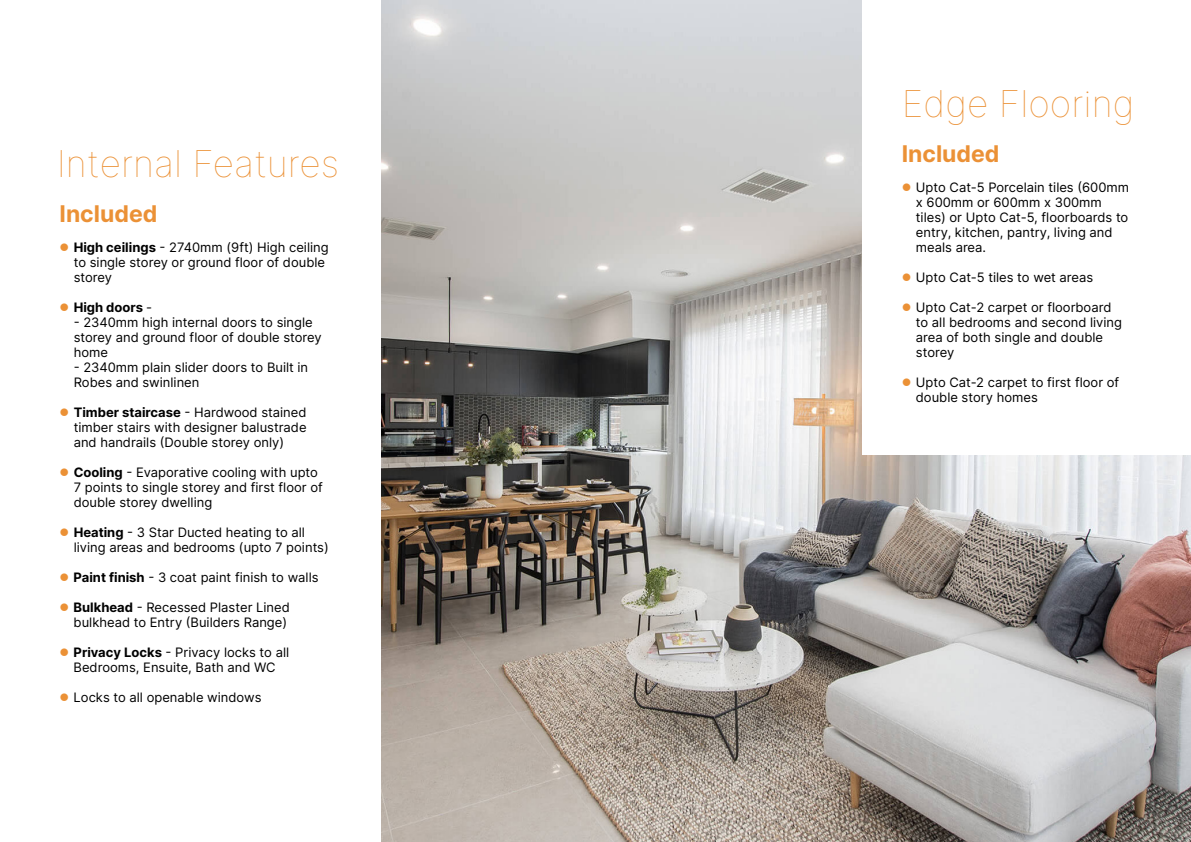
<style>
.page{position:relative;width:1191px;height:842px;background:#fff}
.page>*{position:absolute;margin:0;border:0;box-sizing:border-box;transform-origin:0 0}
.t1{font:100 37px "Inter";color:#eb9136}
.t2{font:700 23px "Inter";color:#eb9136}
.t3{font:13px/15px "Inter";color:#000}
.t4{font:700 13px "Inter";color:#000}
.s1{font-weight:700}
.s2{font-weight:400}
</style>
<div class="page">
<img style="left:381px;top:0;width:810px;height:842px">
<div style="left:862px;top:0;width:329px;height:454px;background:#fff"></div>
<h1 class="t1" style="left:57px;top:136px;width:284px">Internal Features</h1>
<h2 class="t2" style="left:60px;top:197px;width:99px">Included</h2>
<p class="t3" style="left:74px;top:239px;width:256px"><span class="s1">High ceilings</span> - 2740mm (9ft) High ceiling to single storey or ground floor of double storey</p>
<p class="t4" style="left:74px;top:298px;width:80px">High doors <span class="s2">-</span></p>
<p class="t3" style="left:74px;top:314px;width:249px">- 2340mm high internal doors to single storey and ground floor of double storey home</p>
<p class="t3" style="left:74px;top:359px;width:236px">- 2340mm plain slider doors to Built in<br>Robes and swinlinen</p>
<p class="t3" style="left:74px;top:404px;width:234px;text-align:justify"><span class="s1">Timber staircase</span> - Hardwood stained timber stairs with designer balustrade and handrails (Double storey only)</p>
<p class="t3" style="left:74px;top:464px;width:251px"><span class="s1">Cooling</span> - Evaporative cooling with upto<br>7 points to single storey and first floor of double storey dwelling</p>
<p class="t3" style="left:74px;top:524px;width:257px"><span class="s1">Heating</span> - 3 Star Ducted heating to all living areas and bedrooms (upto 7 points)</p>
<p class="t3" style="left:74px;top:569px;width:246px"><span class="s1">Paint finish</span> - 3 coat paint finish to walls</p>
<p class="t3" style="left:74px;top:599px;width:218px"><span class="s1">Bulkhead</span> - Recessed Plaster Lined bulkhead to Entry (Builders Range)</p>
<p class="t3" style="left:74px;top:644px;width:217px"><span class="s1">Privacy Locks</span> - Privacy locks to all<br>Bedrooms, Ensuite, Bath and WC</p>
<p class="t3" style="left:74px;top:689px;width:189px">Locks to all openable windows</p>
<h1 class="t1" style="left:901px;top:76px;width:234px">Edge Flooring</h1>
<h2 class="t2" style="left:901px;top:137px;width:99px">Included</h2>
<p class="t3" style="left:916px;top:179px;width:215px">Upto Cat-5 Porcelain tiles (600mm x 600mm or 600mm x 300mm tiles) or Upto Cat-5, floorboards to entry, kitchen, pantry, living and meals area.</p>
<p class="t3" style="left:916px;top:269px;width:179px">Upto Cat-5 tiles to wet areas</p>
<p class="t3" style="left:916px;top:299px;width:208px">Upto Cat-2 carpet or floorboard to all bedrooms and second living area of both single and double storey</p>
<p class="t3" style="left:916px;top:374px;width:205px">Upto Cat-2 carpet to first floor of double story homes</p>
</div>
